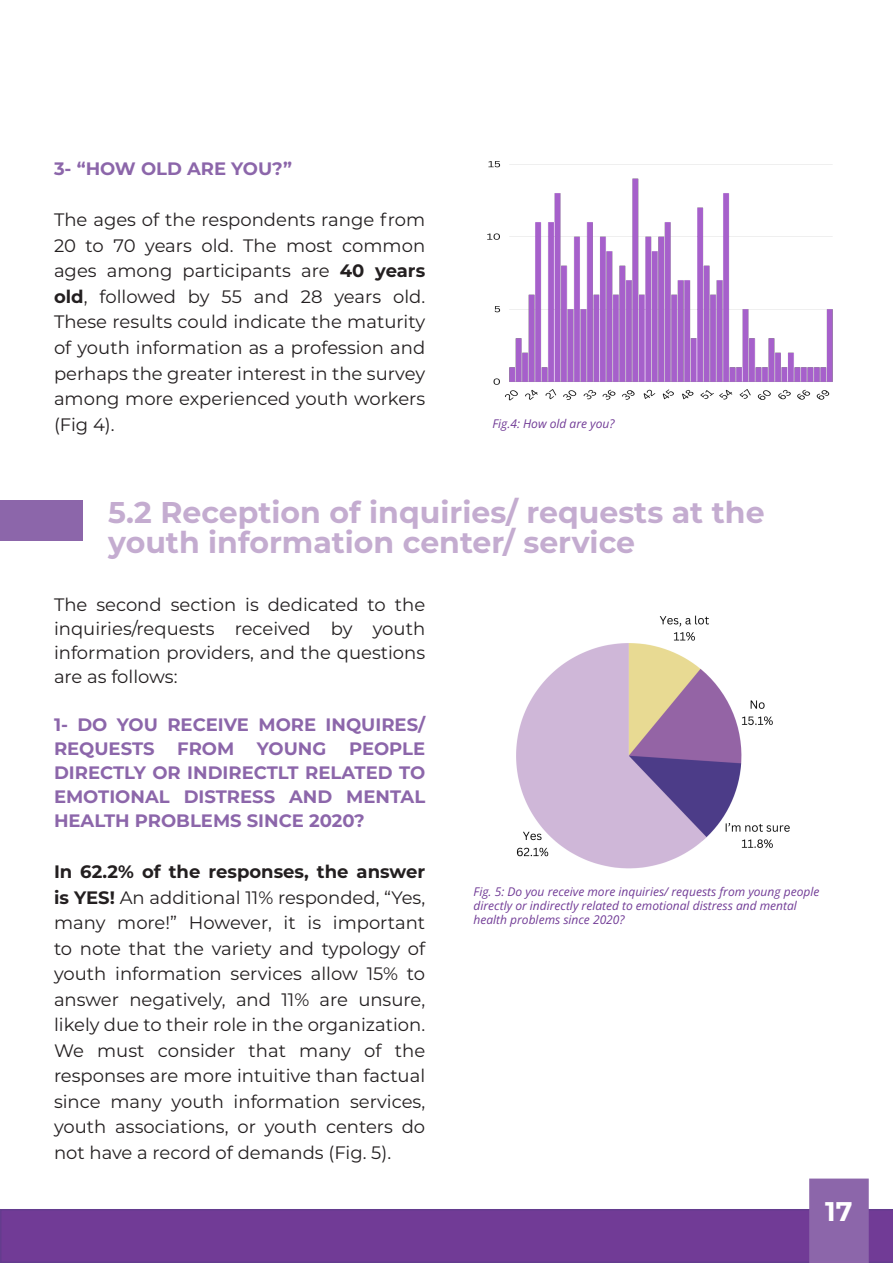
<style>
.page{position:relative;width:893px;height:1263px;background:#fff}
.page>*{position:absolute;margin:0;border:0;box-sizing:border-box;transform-origin:0 0}
.t1{font:700 30px/30px "Montserrat";color:#c4acd0}
.t2{font:700 27px "Montserrat";color:#fff}
.TEXT_BASICO{font:18px/25.5px "Montserrat";color:#231f20;text-align:justify}
.TEXT_BASICO-2{font:700 18px/24px "Montserrat";color:#8c66aa}
.Image_footnote{font:italic 12px/14.4px "Open Sans";color:#713b96}
.s1{font-weight:700}
</style>
<div class="page">
<div style="left:1px;top:1209px;width:892px;height:54px;background:#713b96"></div>
<svg style="left:0;top:1209px;width:1px;height:54px"></svg>
<div style="left:809px;top:1178px;width:60px;height:85px;background:#8c66aa;border:2px solid #8c66aa"></div>
<div style="left:1px;top:501px;width:82px;height:40px;background:#8c66aa"></div>
<img style="left:487px;top:161px;width:346px;height:240px">
<img style="left:516px;top:615px;width:274px;height:254px">
<p class="TEXT_BASICO-2" style="left:54px;top:156px;width:240px">3- “HOW OLD ARE YOU?”</p>
<p class="TEXT_BASICO" style="left:54px;top:207px;width:373px">The ages of the respondents range from 20 to 70 years old. The most common ages among participants are <span class="s1">40 years old</span>, followed by 55 and 28 years old.<br>These results could indicate the maturity of youth information as a profession and perhaps the greater interest in the survey among more experienced youth workers (Fig 4).</p>
<p class="Image_footnote" style="left:492px;top:416px;width:124px">Fig.4: How old are you?</p>
<p class="t1" style="left:108px;top:496px;width:658px">5.2 Reception of inquiries/ requests at the youth information center/ service</p>
<p class="TEXT_BASICO" style="left:54px;top:592px;width:373px;line-height:24px">The second section is dedicated to the inquiries/requests received by youth information providers, and the questions are as follows:</p>
<p class="TEXT_BASICO-2" style="left:54px;top:712px;width:373px">1- DO YOU RECEIVE MORE INQUIRES/<br>REQUESTS</p>
<p class="TEXT_BASICO-2" style="left:54px;top:736px;width:373px;text-align:justify;text-indent:295px">PEOPLE DIRECTLY OR INDIRECTLT RELATED TO EMOTIONAL DISTRESS AND MENTAL HEALTH PROBLEMS SINCE 2020?</p>
<p class="TEXT_BASICO" style="left:54px;top:858px;width:373px"><span class="s1">In 62.2% of the responses, the answer is YES!</span> An additional 11% responded, “Yes, many more!” However, it is important to note that the variety and typology of youth information services allow 15% to answer negatively, and 11% are unsure, likely due to their role in the organization.<br>We must consider that many of the responses are more intuitive than factual since many youth information services, youth associations, or youth centers do not have a record of demands (Fig. 5).</p>
<p class="TEXT_BASICO-2" style="left:177px;top:736px;width:59px">FROM</p>
<p class="TEXT_BASICO-2" style="left:257px;top:736px;width:71px">YOUNG</p>
<p class="Image_footnote" style="left:474px;top:884px;width:347px">Fig. 5: Do you receive more inquiries/ requests from young people directly or indirectly related to emotional distress and mental health problems since 2020?</p>
<h2 class="t2" style="left:825px;top:1192px;width:29px">17</h2>
</div>
